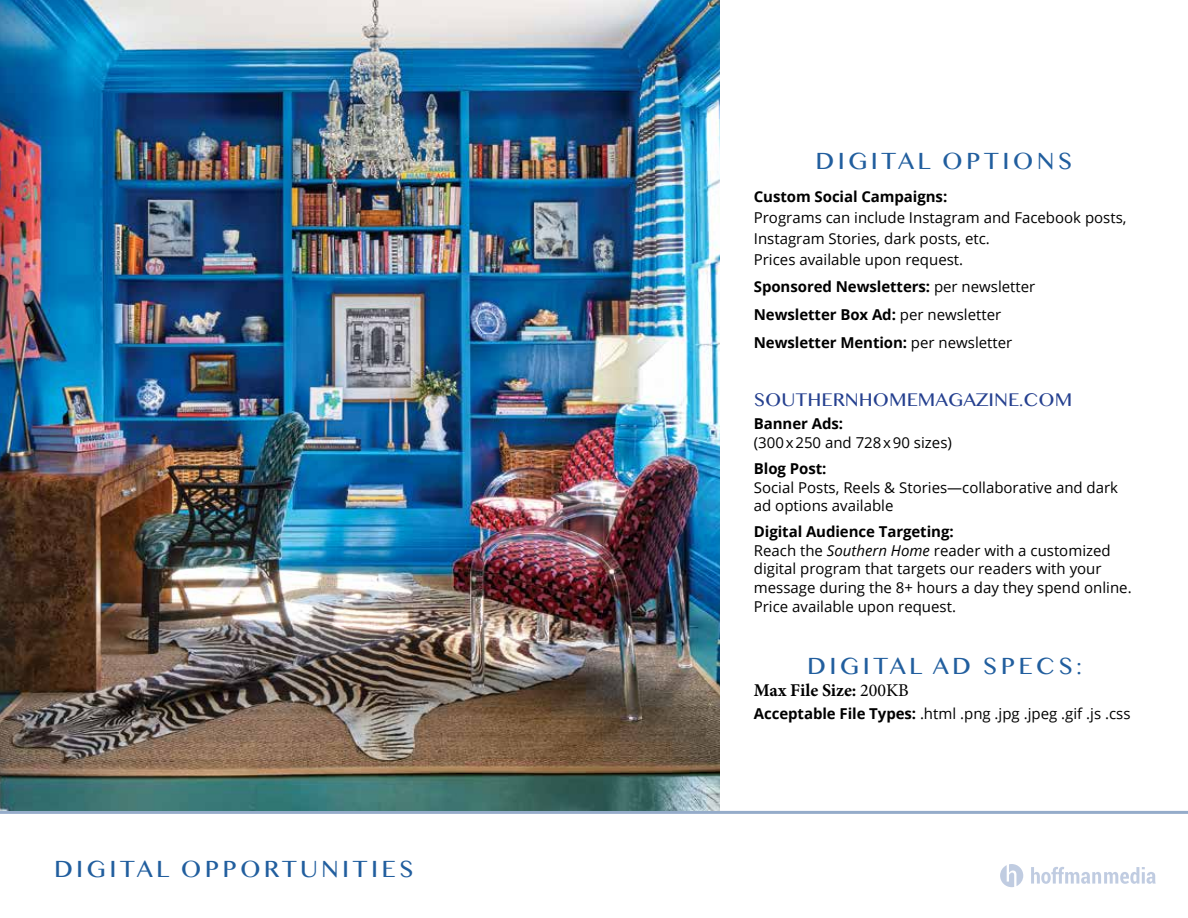
<style>
.page{position:relative;width:1188px;height:918px;background:#fff}
.page>*{position:absolute;margin:0;border:0;box-sizing:border-box;transform-origin:0 0}
.t1{font:24.9px "Malayalam MN";letter-spacing:.13em;color:#215e9e}
.t2{font:19.5px "Myanmar MN";color:#25408f}
.t3{font:700 18px "Minion Pro";letter-spacing:-.005em;color:#000}
.t4{font:15px/18.8px "Open Sans";color:#000}
.t5{font:700 15px/27.8px "Open Sans";letter-spacing:-.005em;color:#000}
.s1{font-weight:400}
.s2{font-weight:700}
.s3{font-style:italic}
</style>
<div class="page">
<hr style="left:0;top:811px;width:1188px;height:3px;background:#95acca">
<img style="left:0;top:0;width:720px;height:811px">
<svg style="left:1031px;top:867px;width:125px;height:17px"></svg>
<svg style="left:1000px;top:864px;width:23px;height:23px"></svg>
<h1 class="t1" style="left:54px;top:856px;width:361px">DIGITAL OPPORTUNITIES</h1>
<h1 class="t1" style="left:815px;top:149px;width:258px">DIGITAL OPTIONS</h1>
<p class="t5" style="left:754px;top:182px;width:195px">Custom Social Campaigns:</p>
<p class="t4" style="left:754px;top:206px;width:374px;line-height:21px">Programs can include Instagram and Facebook posts,<br>Instagram Stories, dark posts, etc.<br>Prices available upon request.</p>
<p class="t5" style="left:754px;top:273px;width:283px">Sponsored Newsletters: <span class="s1">per newsletter<br></span>Newsletter Box Ad: <span class="s1">per newsletter<br></span>Newsletter Mention: <span class="s1">per newsletter</span></p>
<h2 class="t2" style="left:754px;top:388px;width:320px">SOUTHERNHOMEMAGAZINE.COM</h2>
<p class="t5" style="left:754px;top:409px;width:91px">Banner Ads:</p>
<p class="t4" style="left:754px;top:433px;width:200px">(300x250 and 728x90 sizes)</p>
<p class="t5" style="left:754px;top:454px;width:74px">Blog Post:</p>
<p class="t4" style="left:754px;top:477px;width:366px">Social Posts, Reels &amp; Stories—collaborative and dark ad options available</p>
<p class="t4" style="left:754px;top:522px;width:379px"><span class="s2">Digital Audience Targeting:<br></span>Reach the <span class="s3">Southern Home</span> reader with a customized digital program that targets our readers with your message during the 8+ hours a day they spend online.<br>Price available upon request.</p>
<h1 class="t1" style="left:807px;top:654px;width:276px">DIGITAL AD SPECS:</h1>
<p class="t3" style="left:754px;top:678px;width:157px">Max File Size: <span class="s1">200KB</span></p>
<p class="t4" style="left:754px;top:704px;width:378px"><span class="s2">Acceptable File Types:</span> .html .png .jpg .jpeg .gif .js .css</p>
</div>
